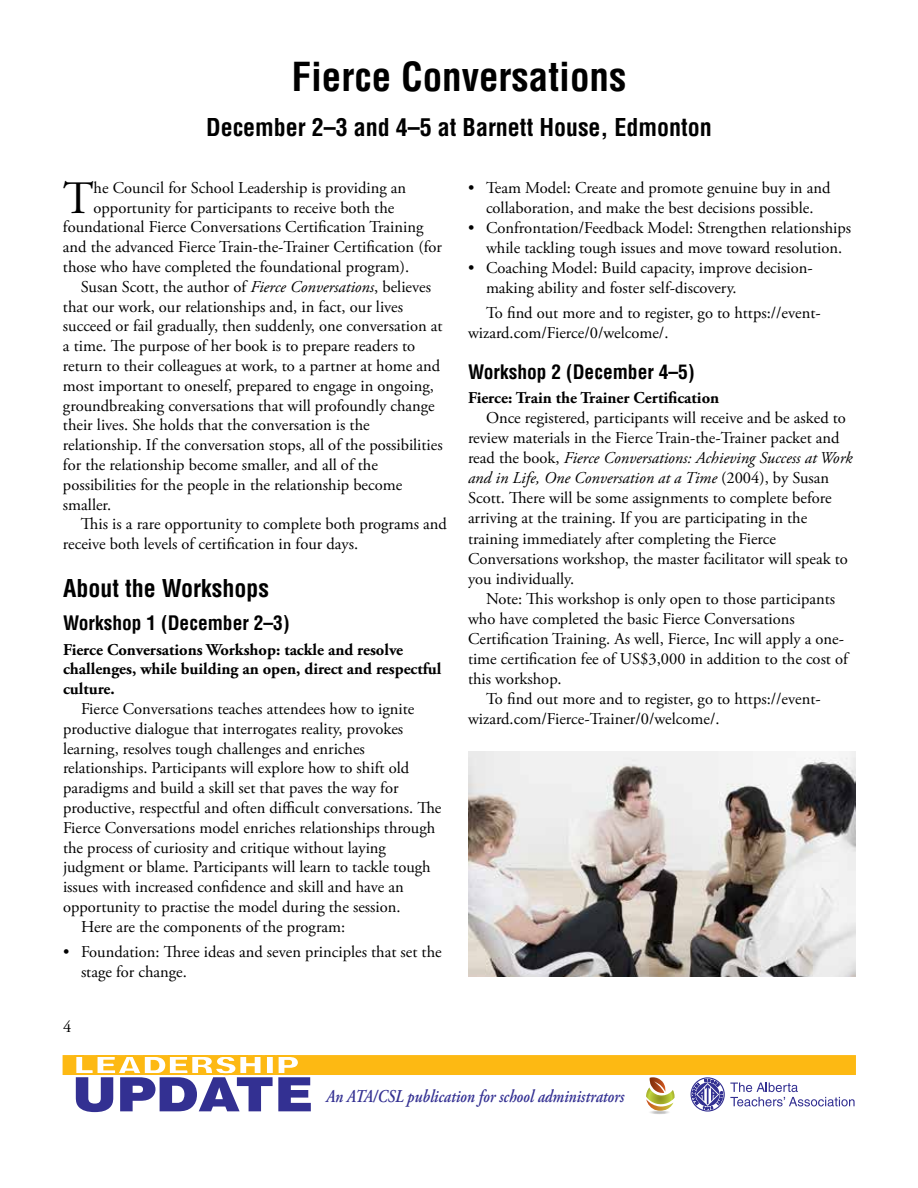
<style>
.page{position:relative;width:918px;height:1188px;background:#fff}
.page>*{position:absolute;margin:0;border:0;box-sizing:border-box;transform-origin:0 0}
.t1{font:46.35px "Adobe Garamond Pro";color:#000}
.t2{font:700 condensed 39px "Helvetica LT Std";color:#000}
.t3{font:700 condensed 24px "Helvetica LT Std";color:#000}
.t4{font:700 condensed 19.5px "Helvetica LT Std";color:#000}
.t5{font:italic 600 18px "Adobe Garamond Pro";color:#333092;scale:.85 1}
.t6{font:16.5px/20.1px "Adobe Garamond Pro";color:#000}
.t7{font:700 16.5px/19.8px "Adobe Garamond Pro";color:#000}
.s1{font-style:italic}
</style>
<div class="page">
<img style="left:650px;top:1112px;width:19px;height:2px">
<img style="left:468px;top:752px;width:388px;height:224px">
<svg style="left:62px;top:1055px;width:794px;height:57px"></svg>
<h2 class="t2" style="left:292px;top:52px;width:336px">Fierce Conversations</h2>
<h3 class="t3" style="left:206px;top:112px;width:507px">December 2–3 and 4–5 at Barnett House, Edmonton</h3>
<h1 class="t1" style="left:63px;top:170px;width:32px">T</h1>
<p class="t6" style="left:94px;top:178px;width:314px">he Council for School Leadership is providing an</p>
<p class="t6" style="left:94px;top:198px;width:302px">opportunity for participants to receive both the</p>
<p class="t6" style="left:63px;top:218px;width:362px">foundational Fierce Conversations Certification Training</p>
<p class="t6" style="left:63px;top:238px;width:380px">and the advanced Fierce Train-the-Trainer Certification (for</p>
<p class="t6" style="left:63px;top:257px;width:348px">those who have completed the foundational program).</p>
<p class="t6" style="left:81px;top:277px;width:352px">Susan Scott, the author of <span class="s1">Fierce Conversations</span>, believes</p>
<p class="t6" style="left:63px;top:297px;width:342px">that our work, our relationships and, in fact, our lives</p>
<p class="t6" style="left:63px;top:317px;width:381px">succeed or fail gradually, then suddenly, one conversation at</p>
<p class="t6" style="left:63px;top:337px;width:354px">a time. The purpose of her book is to prepare readers to</p>
<p class="t6" style="left:63px;top:356px;width:379px">return to their colleagues at work, to a partner at home and</p>
<p class="t6" style="left:63px;top:376px;width:372px">most important to oneself, prepared to engage in ongoing,</p>
<p class="t6" style="left:63px;top:396px;width:373px">groundbreaking conversations that will profoundly change</p>
<p class="t6" style="left:63px;top:416px;width:308px">their lives. She holds that the conversation is the</p>
<p class="t6" style="left:63px;top:436px;width:381px">relationship. If the conversation stops, all of the possibilities</p>
<p class="t6" style="left:63px;top:455px;width:317px">for the relationship become smaller, and all of the</p>
<p class="t6" style="left:63px;top:475px;width:341px">possibilities for the people in the relationship become</p>
<p class="t6" style="left:63px;top:495px;width:50px">smaller.</p>
<p class="t6" style="left:81px;top:515px;width:367px">This is a rare opportunity to complete both programs and</p>
<p class="t6" style="left:63px;top:535px;width:297px">receive both levels of certification in four days.</p>
<h3 class="t3" style="left:63px;top:573px;width:208px">About the Workshops</h3>
<p class="t4" style="left:63px;top:611px;width:228px">Workshop 1 (December 2–3)</p>
<p class="t7" style="left:63px;top:640px;width:380px">Fierce Conversations Workshop: tackle and resolve challenges, while building an open, direct and respectful culture.</p>
<p class="t6" style="left:81px;top:699px;width:335px">Fierce Conversations teaches attendees how to ignite</p>
<p class="t6" style="left:63px;top:719px;width:342px">productive dialogue that interrogates reality, provokes</p>
<p class="t6" style="left:63px;top:739px;width:303px">learning, resolves tough challenges and enriches</p>
<p class="t6" style="left:63px;top:759px;width:348px">relationships. Participants will explore how to shift old</p>
<p class="t6" style="left:63px;top:778px;width:337px">paradigms and build a skill set that paves the way for</p>
<p class="t6" style="left:63px;top:798px;width:380px">productive, respectful and often difficult conversations. The</p>
<p class="t6" style="left:63px;top:818px;width:374px">Fierce Conversations model enriches relationships through</p>
<p class="t6" style="left:63px;top:838px;width:324px">the process of curiosity and critique without laying</p>
<p class="t6" style="left:63px;top:858px;width:369px">judgment or blame. Participants will learn to tackle tough</p>
<p class="t6" style="left:63px;top:877px;width:342px">issues with increased confidence and skill and have an</p>
<p class="t6" style="left:63px;top:897px;width:339px">opportunity to practise the model during the session.</p>
<p class="t6" style="left:81px;top:917px;width:266px">Here are the components of the program:</p>
<p class="t6" style="left:81px;top:942px;width:362px;text-indent:-18px">• Foundation: Three ideas and seven principles that set the stage for change.</p>
<p class="t6" style="left:63px;top:1017px;width:10px">4</p>
<p class="t6" style="left:468px;top:178px;width:364px;text-align:center">• Team Model: Create and promote genuine buy in and collaboration, and make the best decisions possible.</p>
<p class="t6" style="left:468px;top:218px;width:385px;text-align:center">• Confrontation/Feedback Model: Strengthen relationships while tackling tough issues and move toward resolution.</p>
<p class="t6" style="left:486px;top:259px;width:328px;text-indent:-18px">• Coaching Model: Build capacity, improve decision&shy;making ability and foster self-discovery.</p>
<p class="t6" style="left:468px;top:303px;width:354px;text-indent:18px">To find out more and to register, go to https://event&shy;wizard.com/Fierce/0/welcome/.</p>
<p class="t4" style="left:468px;top:359px;width:228px">Workshop 2 (December 4–5)</p>
<p class="t7" style="left:468px;top:388px;width:253px">Fierce: Train the Trainer Certification</p>
<p class="t6" style="left:468px;top:408px;width:386px;text-indent:18px">Once registered, participants will receive and be asked to review materials in the Fierce Train-the-Trainer packet and read the book, <span class="s1">Fierce Conversations: Achieving Success at Work and in Life, One Conversation at a Time</span> (2004), by Susan Scott. There will be some assignments to complete before arriving at the training. If you are participating in the training immediately after completing the Fierce Conversations workshop, the master facilitator will speak to you individually.</p>
<p class="t6" style="left:486px;top:589px;width:351px">Note: This workshop is only open to those participants</p>
<p class="t6" style="left:468px;top:609px;width:328px">who have completed the basic Fierce Conversations</p>
<p class="t6" style="left:468px;top:629px;width:378px">Certification Training. As well, Fierce, Inc will apply a one-</p>
<p class="t6" style="left:468px;top:649px;width:381px">time certification fee of US$3,000 in addition to the cost of</p>
<p class="t6" style="left:468px;top:670px;width:95px">this workshop.</p>
<p class="t6" style="left:486px;top:690px;width:336px">To find out more and to register, go to https://event-</p>
<p class="t6" style="left:468px;top:710px;width:253px">wizard.com/Fierce-Trainer/0/welcome/.</p>
<p class="t5" style="left:326px;top:1086px;width:352px">An ATA/CSL publication for school administrators</p>
</div>
